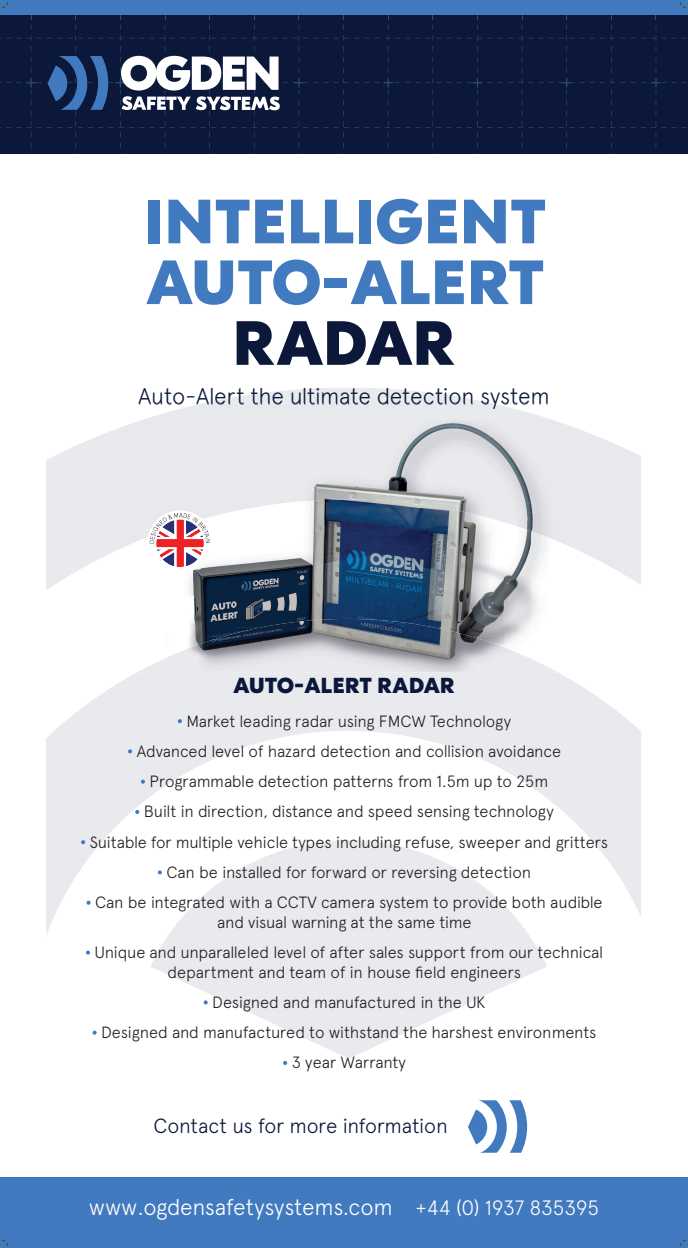
<style>
.page{position:relative;width:688px;height:1248px;background:#fff}
.page>*{position:absolute;margin:0;border:0;box-sizing:border-box;transform-origin:0 0}
.t1{font:800 62.27px/60.7px "GT Eesti Pro Display";letter-spacing:.03em;color:#417abf}
.t2{font:800 62.27px "GT Eesti Pro Display";letter-spacing:.01em;color:#0b183a}
.t3{font:300 22.62px "Apercu";letter-spacing:-.01em;color:#fff}
.t4{font:300 22.62px "Apercu";letter-spacing:-.01em;color:#0b183a}
.t5{font:800 21.7px "GT Eesti Pro Display";letter-spacing:.01em;color:#0b183a}
.t6{font:300 20.5px "Apercu";letter-spacing:-.015em;color:#0b183a}
.t7{font:300 16.3px/19.6px "Apercu";letter-spacing:-.015em;color:#231f20;text-align:center}
.s1{color:#417abf}
.s2{font-size:20.75px}
</style>
<div class="page">
<svg style="left:46px;top:672px;width:595px;height:263px;fill:#e9eaee"></svg>
<svg style="left:46px;top:429px;width:595px;height:161px;fill:#e9eaee"></svg>
<svg style="left:207px;top:388px;width:281px;height:15px"></svg>
<svg style="left:150px;top:840px;width:397px;height:218px;fill:#e9eaee"></svg>
<div style="left:0;top:0;width:687px;height:15px;background:#417abf"></div>
<div style="left:0;top:1176px;width:687px;height:71px;background:#417abf"></div>
<svg style="left:0;top:15px;width:686px;height:139px;background:#182546"></svg>
<svg style="left:468px;top:1100px;width:59px;height:52px"></svg>
<img style="left:594px;top:429px;width:26px;height:6px">
<img style="left:288px;top:504px;width:116px;height:115px">
<img style="left:234px;top:512px;width:54px;height:107px">
<img style="left:404px;top:504px;width:54px;height:115px">
<img style="left:213px;top:512px;width:21px;height:16px">
<img style="left:458px;top:512px;width:45px;height:107px">
<img style="left:503px;top:530px;width:27px;height:89px">
<img style="left:144px;top:576px;width:9px;height:14px">
<img style="left:207px;top:528px;width:27px;height:91px">
<img style="left:530px;top:538px;width:18px;height:81px">
<img style="left:117px;top:547px;width:27px;height:43px">
<img style="left:548px;top:547px;width:27px;height:43px">
<img style="left:575px;top:556px;width:18px;height:34px">
<img style="left:153px;top:576px;width:9px;height:14px">
<img style="left:198px;top:576px;width:9px;height:43px">
<img style="left:593px;top:564px;width:18px;height:26px">
<img style="left:162px;top:576px;width:9px;height:14px">
<img style="left:189px;top:576px;width:9px;height:43px">
<img style="left:611px;top:572px;width:9px;height:18px">
<img style="left:171px;top:576px;width:18px;height:14px">
<img style="left:138px;top:619px;width:419px;height:53px">
<div style="left:144px;top:409px;width:144px;height:103px;background:#e8e9ed"></div>
<img style="left:288px;top:409px;width:260px;height:95px">
<div style="left:117px;top:419px;width:27px;height:128px;background:#e8e9ed"></div>
<div style="left:548px;top:419px;width:27px;height:128px;background:#e8e9ed"></div>
<div style="left:575px;top:428px;width:19px;height:128px;background:#e8e9ed"></div>
<div style="left:593px;top:435px;width:27px;height:129px;background:#e8e9ed"></div>
<img style="left:413px;top:503px;width:136px;height:9px">
<img style="left:213px;top:512px;width:17px;height:7px">
<img style="left:465px;top:512px;width:84px;height:9px">
<img style="left:499px;top:521px;width:50px;height:9px">
<img style="left:526px;top:529px;width:23px;height:9px">
<svg style="left:117px;top:546px;width:8px;height:4px"></svg>
<svg style="left:569px;top:546px;width:7px;height:3px"></svg>
<svg style="left:588px;top:555px;width:6px;height:3px"></svg>
<img style="left:604px;top:564px;width:16px;height:8px">
<img style="left:138px;top:403px;width:409px;height:2px">
<img style="left:180px;top:403px;width:335px;height:6px">
<svg style="left:2px;top:2px;width:6px;height:6px"></svg>
<svg style="left:2px;top:1240px;width:6px;height:5px"></svg>
<svg style="left:680px;top:2px;width:6px;height:6px"></svg>
<svg style="left:680px;top:1240px;width:6px;height:5px"></svg>
<svg style="left:144px;top:510px;width:69px;height:66px"></svg>
<h1 class="t1" style="left:144px;top:193px;width:402px">INTELLIGENT<br>AUTO-ALERT</h1>
<h1 class="t2" style="left:233px;top:309px;width:223px">RADAR</h1>
<h2 class="t4" style="left:138px;top:383px;width:413px">Auto-Alert the ultimate detection system</h2>
<h3 class="t5" style="left:233px;top:673px;width:223px">AUTO-ALERT RADAR</h3>
<p class="t7" style="left:177px;top:710px;width:335px"><span class="s1">•</span> Market leading radar using FMCW Technology</p>
<p class="t7" style="left:128px;top:741px;width:435px"><span class="s1">•</span> Advanced level of hazard detection and collision avoidance</p>
<p class="t7" style="left:140px;top:771px;width:409px"><span class="s1">•</span> Programmable detection patterns from 1.5m up to 25m</p>
<p class="t7" style="left:135px;top:801px;width:420px"><span class="s1">•</span> Built in direction, distance and speed sensing technology</p>
<p class="t7" style="left:81px;top:831px;width:529px"><span class="s1">•</span> Suitable for multiple vehicle types including refuse, sweeper and gritters</p>
<p class="t7" style="left:157px;top:862px;width:375px"><span class="s1">•</span> Can be installed for forward or reversing detection</p>
<p class="t7" style="left:86px;top:892px;width:518px"><span class="s1">•</span> Can be integrated with a CCTV camera system to provide both audible and visual warning at the same time</p>
<p class="t7" style="left:85px;top:942px;width:519px"><span class="s1">•</span> Unique and unparalleled level of after sales support from our technical department and team of in house field engineers</p>
<p class="t7" style="left:203px;top:992px;width:284px"><span class="s1">•</span> Designed and manufactured in the UK</p>
<p class="t7" style="left:92px;top:1022px;width:506px"><span class="s1">•</span> Designed and manufactured to withstand the harshest environments</p>
<p class="t7" style="left:282px;top:1052px;width:125px"><span class="s1">•</span> 3 year Warranty</p>
<p class="t6" style="left:154px;top:1113px;width:295px">Contact us for more information</p>
<h2 class="t3" style="left:89px;top:1193px;width:512px">www.ogdensafetysystems.com <span class="s2">+44 (0) 1937 835395</span></h2>
</div>
